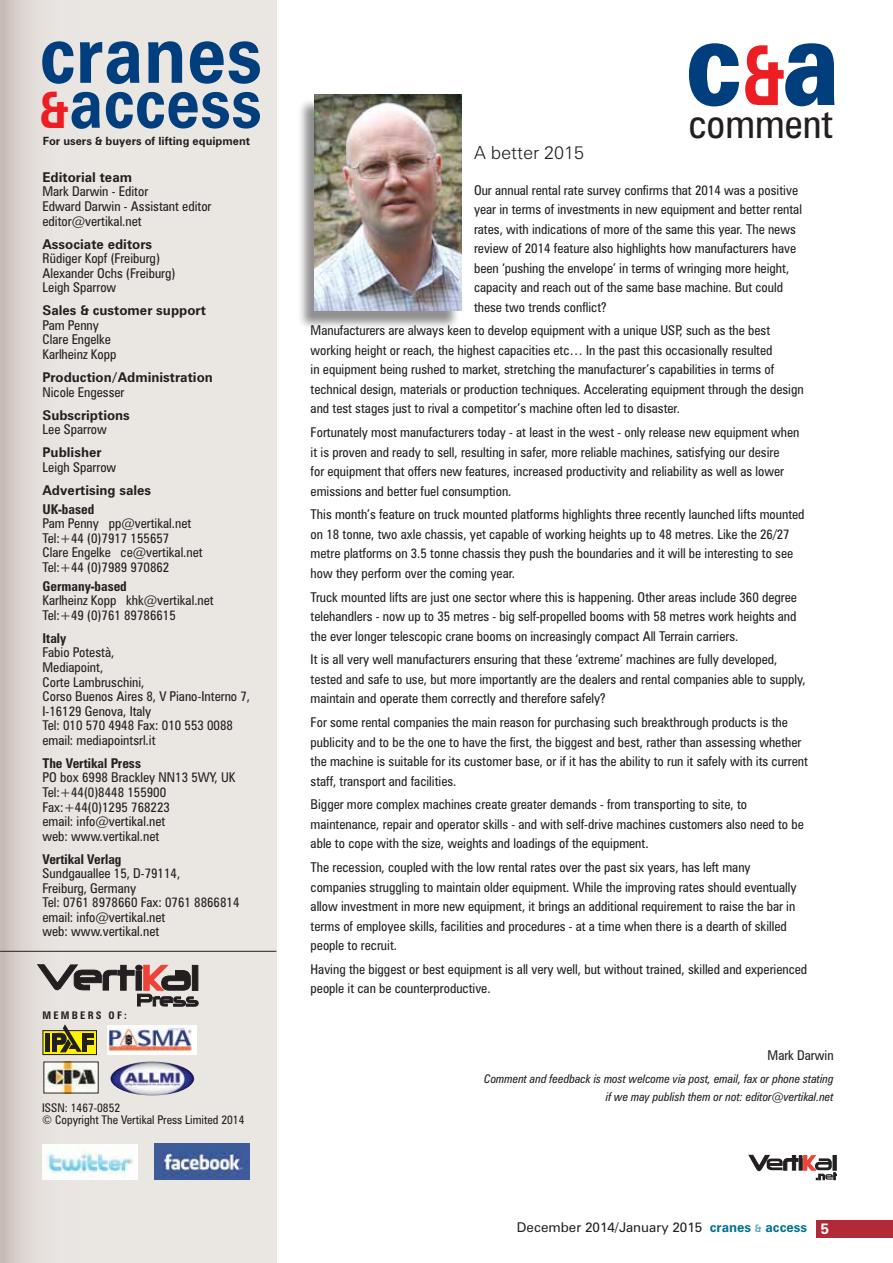
<style>
.page{position:relative;width:893px;height:1263px;background:#fff}
.page>*{position:absolute;margin:0;border:0;box-sizing:border-box;transform-origin:0 0}
.t1{font:900 120.15px "Zurich BT";color:#003e7e;scale:.79 1}
.t2{font:700 80.7px "Zurich BT";color:#003e7e;scale:.9 1}
.t3{font:700 69.75px "Zurich BT";color:#003e7e;scale:.9 1}
.t4{font:condensed 40.5px "Zurich BT";color:#231f20}
.t5{font:300 18px "Zurich BT";color:#231f20}
.t6{font:condensed 13.5px/19.5px "Zurich BT";color:#231f20}
.t7{font:700 13.5px "Zurich BT";color:#231f20}
.t8{font:700 condensed 13.5px "Zurich BT";color:#231f20}
.t9{font:13.5px "Zurich BT";color:#231f20}
.t10{font:italic condensed 12px/18px "Zurich BT";color:#231f20;text-align:right}
.t11{font:condensed 12px/12px "Zurich BT";color:#231f20}
.t12{font:700 11.4px "Zurich BT";color:#231f20}
.t13{font:700 condensed 10.5px "Zurich BT";letter-spacing:.21em;color:#231f20}
.s1{font-size:50.4px;color:#ed1d24}
.s2{font-weight:700;font-size:82.8px;color:#ed1d24}
.s3{font-weight:700;color:#00728f}
.s4{font-weight:700;font-size:10.5px;color:#66aabc}
.s5{font-weight:700;font-size:15px;color:#fff}
</style>
<div class="page">
<svg style="left:0;top:0;width:276px;height:1263px"></svg>
<div style="left:816px;top:1220px;width:77px;height:17px;background:#b22a37"></div>
<img style="left:42px;top:1144px;width:96px;height:35px">
<img style="left:154px;top:1143px;width:95px;height:36px">
<svg style="left:749px;top:1155px;width:87px;height:25px"></svg>
<div style="left:297px;top:98px;width:163px;height:232px;background:#231f20;opacity:.5"></div>
<img style="left:314px;top:95px;width:147px;height:215px">
<hr style="left:0;top:951px;width:276px;height:1px;background:#231f20">
<svg style="left:38px;top:964px;width:160px;height:42px"></svg>
<svg style="left:43px;top:1030px;width:54px;height:25px"></svg>
<hr style="left:45px;top:1033px;width:4px;height:19px;background:#231f20">
<hr style="left:52px;top:1033px;width:4px;height:19px;background:#231f20">
<hr style="left:82px;top:1033px;width:4px;height:19px;background:#231f20">
<svg style="left:88px;top:1033px;width:6px;height:12px"></svg>
<svg style="left:57px;top:1024px;width:25px;height:28px"></svg>
<img style="left:46px;top:1064px;width:50px;height:27px">
<img style="left:110px;top:1061px;width:85px;height:34px">
<img style="left:107px;top:1026px;width:90px;height:29px">
<h2 class="t2" style="left:39px;top:5px;width:249px">cranes</h2>
<h3 class="t3" style="left:39px;top:60px;width:249px"><span class="s1">&amp;</span>access</h3>
<p class="t12" style="left:43px;top:134px;width:209px">For users &amp; buyers of lifting equipment</p>
<p class="t7" style="left:43px;top:169px;width:91px">Editorial team</p>
<p class="t6" style="left:43px;top:184px;width:171px;line-height:14.5px">Mark Darwin - Editor<br>Edward Darwin - Assistant editor editor@vertikal.net</p>
<p class="t7" style="left:43px;top:236px;width:111px">Associate editors</p>
<p class="t6" style="left:43px;top:251px;width:134px;line-height:14.5px">Rüdiger Kopf (Freiburg)<br>Alexander Ochs (Freiburg)<br>Leigh Sparrow</p>
<p class="t7" style="left:43px;top:302px;width:165px">Sales &amp; customer support</p>
<p class="t6" style="left:43px;top:318px;width:75px;line-height:14.5px">Pam Penny<br>Clare Engelke<br>Karlheinz Kopp</p>
<p class="t7" style="left:43px;top:369px;width:172px">Production/Administration</p>
<p class="t6" style="left:43px;top:382px;width:83px">Nicole Engesser</p>
<p class="t7" style="left:43px;top:407px;width:89px">Subscriptions</p>
<p class="t6" style="left:43px;top:420px;width:66px">Lee Sparrow</p>
<p class="t7" style="left:43px;top:444px;width:61px">Publisher</p>
<p class="t6" style="left:43px;top:457px;width:75px">Leigh Sparrow</p>
<p class="t7" style="left:43px;top:482px;width:110px">Advertising sales</p>
<p class="t8" style="left:43px;top:501px;width:53px">UK-based</p>
<p class="t6" style="left:43px;top:516px;width:162px;line-height:14.5px">Pam Penny pp@vertikal.net<br>Tel:+44 (0)7917 155657<br>Clare Engelke ce@vertikal.net<br>Tel:+44 (0)7989 970862</p>
<p class="t8" style="left:43px;top:578px;width:86px">Germany-based</p>
<p class="t6" style="left:43px;top:593px;width:173px;line-height:14.5px">Karlheinz Kopp khk@vertikal.net<br>Tel:+49 (0)761 89786615</p>
<p class="t8" style="left:43px;top:630px;width:25px">Italy</p>
<p class="t6" style="left:43px;top:645px;width:209px;line-height:14.5px">Fabio Potestà,<br>Mediapoint,<br>Corte Lambruschini,<br>Corso Buenos Aires 8, V Piano-Interno 7,<br>I-16129 Genova, Italy<br>Tel: 010 570 4948 Fax: 010 553 0088 email: mediapointsrl.it</p>
<p class="t8" style="left:43px;top:755px;width:100px">The Vertikal Press</p>
<p class="t6" style="left:43px;top:770px;width:194px;line-height:14.5px">PO box 6998 Brackley NN13 5WY, UK<br>Tel:+44(0)8448 155900<br>Fax:+44(0)1295 768223<br>email: info@vertikal.net<br>web: www.vertikal.net</p>
<p class="t8" style="left:43px;top:851px;width:80px">Vertikal Verlag</p>
<p class="t6" style="left:43px;top:866px;width:198px;line-height:14.5px">Sundgauallee 15, D-79114,<br>Freiburg, Germany<br>Tel: 0761 8978660 Fax: 0761 8866814 email: info@vertikal.net<br>web: www.vertikal.net</p>
<p class="t13" style="left:43px;top:1008px;width:86px">Mem berS of:</p>
<p class="t11" style="left:42px;top:1101px;width:204px">ISSN: 1467-0852<br>© Copyright The Vertikal Press Limited 2014</p>
<h1 class="t1" style="left:685px;top:-11px;width:197px">c<span class="s2">&amp;</span>a</h1>
<h3 class="t4" style="left:688px;top:99px;width:146px">comment</h3>
<h3 class="t5" style="left:474px;top:141px;width:111px">A better 2015</h3>
<p class="t6" style="left:474px;top:180px;width:329px">Our annual rental rate survey confirms that 2014 was a positive year in terms of investments in new equipment and better rental rates, with indications of more of the same this year. The news review of 2014 feature also highlights how manufacturers have been ‘pushing the envelope’ in terms of wringing more height, capacity and reach out of the same base machine. But could these two trends conflict?</p>
<p class="t6" style="left:311px;top:321px;width:495px">Manufacturers are always keen to develop equipment with a unique USP, such as the best working height or reach, the highest capacities etc… In the past this occasionally resulted<br>in equipment being rushed to market, stretching the manufacturer’s capabilities in terms of technical design, materials or production techniques. Accelerating equipment through the design and test stages just to rival a competitor’s machine often led to disaster.</p>
<p class="t6" style="left:311px;top:422px;width:490px">Fortunately most manufacturers today - at least in the west - only release new equipment when it is proven and ready to sell, resulting in safer, more reliable machines, satisfying our desire<br>for equipment that offers new features, increased productivity and reliability as well as lower emissions and better fuel consumption.</p>
<p class="t6" style="left:311px;top:505px;width:495px">This month’s feature on truck mounted platforms highlights three recently launched lifts mounted on 18 tonne, two axle chassis, yet capable of working heights up to 48 metres. Like the 26/27 metre platforms on 3.5 tonne chassis they push the boundaries and it will be interesting to see how they perform over the coming year.</p>
<p class="t6" style="left:311px;top:587px;width:488px;text-align:justify">Truck mounted lifts are just one sector where this is happening. Other areas include 360 degree telehandlers - now up to 35 metres - big self-propelled booms with 58 metres work heights and the ever longer telescopic crane booms on increasingly compact All Terrain carriers.</p>
<p class="t6" style="left:311px;top:650px;width:497px">It is all very well manufacturers ensuring that these ‘extreme’ machines are fully developed, tested and safe to use, but more importantly are the dealers and rental companies able to supply, maintain and operate them correctly and therefore safely?</p>
<p class="t6" style="left:311px;top:712px;width:499px">For some rental companies the main reason for purchasing such breakthrough products is the publicity and to be the one to have the first, the biggest and best, rather than assessing whether the machine is suitable for its customer base, or if it has the ability to run it safely with its current staff, transport and facilities.</p>
<p class="t6" style="left:311px;top:795px;width:495px">Bigger more complex machines create greater demands - from transporting to site, to maintenance, repair and operator skills - and with self-drive machines customers also need to be able to cope with the size, weights and loadings of the equipment.</p>
<p class="t6" style="left:311px;top:857px;width:487px">The recession, coupled with the low rental rates over the past six years, has left many companies struggling to maintain older equipment. While the improving rates should eventually allow investment in more new equipment, it brings an additional requirement to raise the bar in terms of employee skills, facilities and procedures - at a time when there is a dearth of skilled people to recruit.</p>
<p class="t6" style="left:311px;top:959px;width:498px">Having the biggest or best equipment is all very well, but without trained, skilled and experienced people it can be counterproductive.</p>
<p class="t6" style="left:768px;top:1045px;width:68px">Mark Darwin</p>
<p class="t10" style="left:484px;top:1069px;width:351px">Comment and feedback is most welcome via post, email, fax or phone stating if we may publish them or not: editor@vertikal.net</p>
<p class="t9" style="left:517px;top:1219px;width:314px">December 2014/January 2015 <span class="s3">cranes</span> <span class="s4">&amp;</span> <span class="s3">access</span> <span class="s5">5</span></p>
</div>
